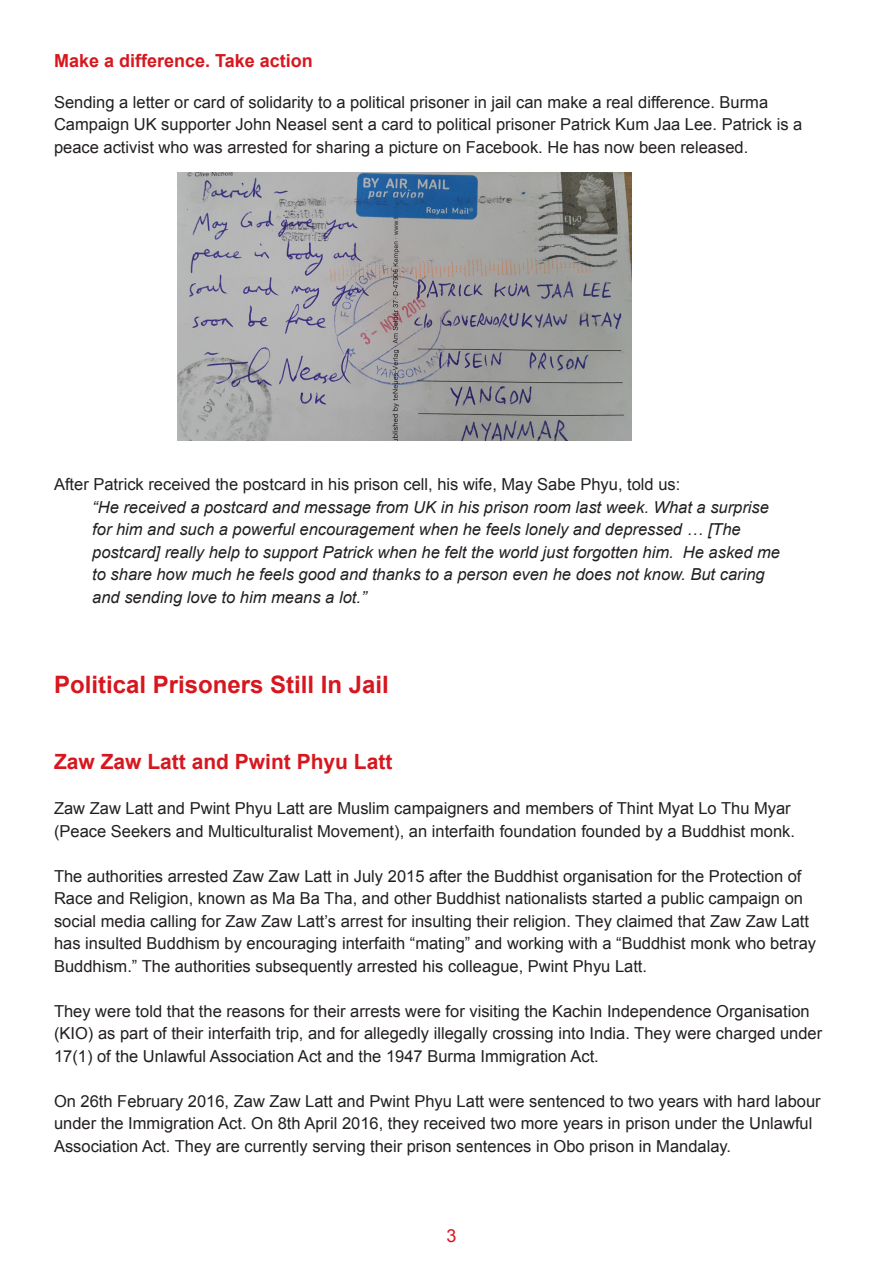
<style>
.page{position:relative;width:893px;height:1263px;background:#fff}
.page>*{position:absolute;margin:0;border:0;box-sizing:border-box;transform-origin:0 0}
.t1{font:700 24px "Arial";color:#d7171f}
.t2{font:700 21px "Arial";color:#d7171f}
.t3{font:700 18px "Arial";color:#d7171f}
.t4{font:18px "Arial";color:#d7171f}
.t5{font:16.5px/22.5px "Arial";color:#231f20}
.t6{font:italic 16.5px/22.5px "Arial";color:#231f20}
</style>
<div class="page">
<img style="left:178px;top:172px;width:454px;height:268px">
<p class="t3" style="left:54px;top:49px;width:260px">Make a difference. Take action</p>
<p class="t5" style="left:54px;top:91px;width:750px">Sending a letter or card of solidarity to a political prisoner in jail can make a real difference. Burma<br>Campaign UK supporter John Neasel sent a card to political prisoner Patrick Kum Jaa Lee. Patrick is a peace activist who was arrested for sharing a picture on Facebook. He has now been released.</p>
<p class="t5" style="left:54px;top:473px;width:628px">After Patrick received the postcard in his prison cell, his wife, May Sabe Phyu, told us:</p>
<p class="t6" style="left:92px;top:496px;width:689px">“He received a postcard and message from UK in his prison room last week. What a surprise for him and such a powerful encouragement when he feels lonely and depressed … [The postcard] really help to support Patrick when he felt the world just forgotten him. He asked me to share how much he feels good and thanks to a person even he does not know. But caring and sending love to him means a lot.”</p>
<p class="t1" style="left:54px;top:668px;width:336px">Political Prisoners Still In Jail</p>
<p class="t2" style="left:54px;top:748px;width:340px">Zaw Zaw Latt and Pwint Phyu Latt</p>
<p class="t5" style="left:54px;top:797px;width:743px">Zaw Zaw Latt and Pwint Phyu Latt are Muslim campaigners and members of Thint Myat Lo Thu Myar (Peace Seekers and Multiculturalist Movement), an interfaith foundation founded by a Buddhist monk.</p>
<p class="t5" style="left:54px;top:865px;width:764px">The authorities arrested Zaw Zaw Latt in July 2015 after the Buddhist organisation for the Protection of Race and Religion, known as Ma Ba Tha, and other Buddhist nationalists started a public campaign on social media calling for Zaw Zaw Latt’s arrest for insulting their religion. They claimed that Zaw Zaw Latt has insulted Buddhism by encouraging interfaith “mating” and working with a “Buddhist monk who betray Buddhism.” The authorities subsequently arrested his colleague, Pwint Phyu Latt.</p>
<p class="t5" style="left:54px;top:1000px;width:770px">They were told that the reasons for their arrests were for visiting the Kachin Independence Organisation (KIO) as part of their interfaith trip, and for allegedly illegally crossing into India. They were charged under<br>17(1) of the Unlawful Association Act and the 1947 Burma Immigration Act.</p>
<p class="t5" style="left:54px;top:1090px;width:768px">On 26th February 2016, Zaw Zaw Latt and Pwint Phyu Latt were sentenced to two years with hard labour under the Immigration Act. On 8th April 2016, they received two more years in prison under the Unlawful<br>Association Act. They are currently serving their prison sentences in Obo prison in Mandalay.</p>
<p class="t4" style="left:446px;top:1224px;width:12px">3</p>
</div>
